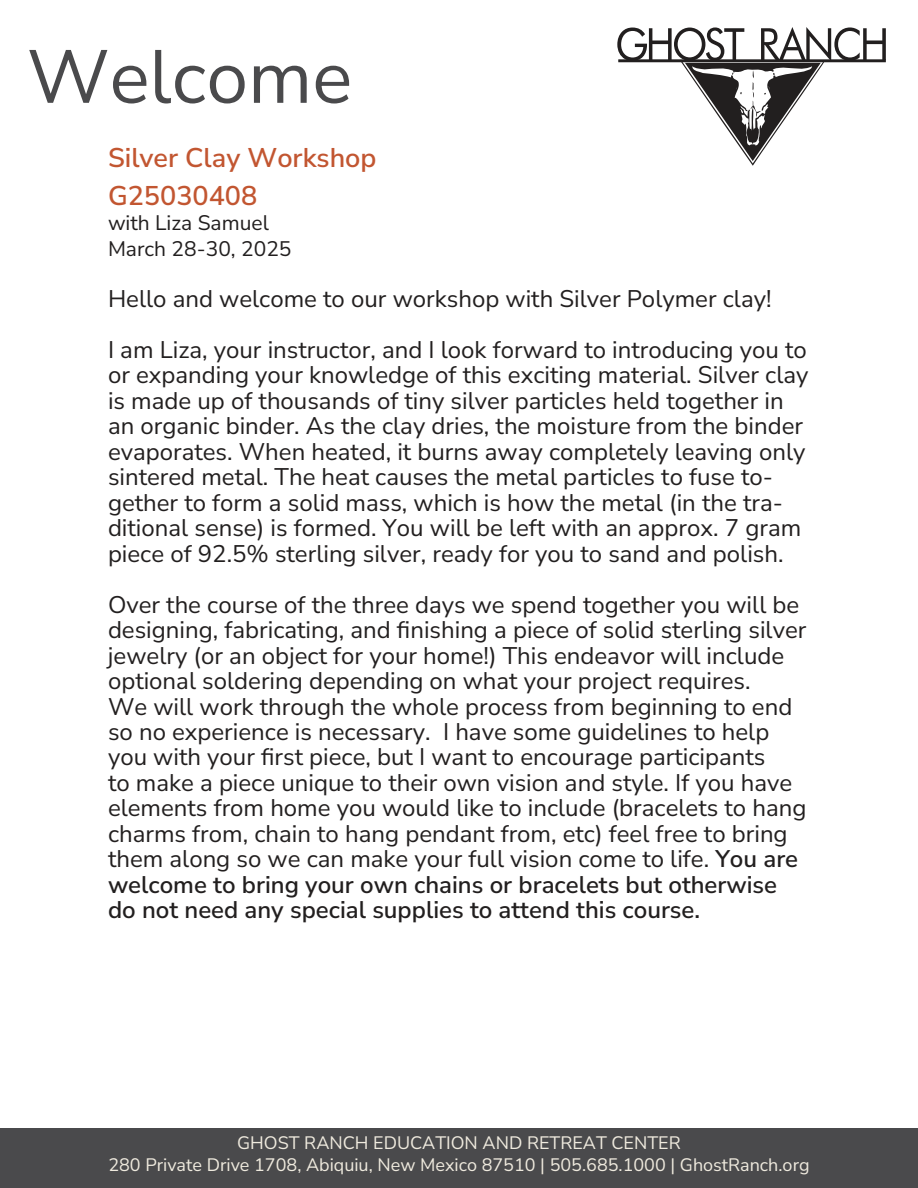
<style>
.page{position:relative;width:918px;height:1188px;background:#fff}
.page>*{position:absolute;margin:0;border:0;box-sizing:border-box;transform-origin:0 0}
.t1{font:200 75px "Nunito Sans 12 pt";color:#4a4a4c}
.t2{font:200 27px/37.5px "Nunito Sans 12 pt";color:#c25631}
.t3{font:200 24px/25.5px "Nunito Sans 12 pt";color:#221f1f}
.t4{font:200 21px/25.5px "Nunito Sans 12 pt";color:#221f1f}
.t5{font:200 18px/21.6px "Nunito Sans 12 pt";color:#efeade;text-align:center}
</style>
<div class="page">
<div style="left:0;top:1128px;width:918px;height:60px;background:#4a4a4c"></div>
<svg style="left:617px;top:27px;width:269px;height:139px"></svg>
<hr style="left:618px;top:61px;width:268px;height:1px;background:#221f1f">
<h1 class="t1" style="left:27px;top:48px;width:327px">Welcome</h1>
<p class="t2" style="left:108px;top:141px;width:270px">Silver Clay Workshop<br>G25030408</p>
<p class="t4" style="left:108px;top:212px;width:185px">with Liza Samuel<br>March 28-30, 2025</p>
<p class="t3" style="left:108px;top:275px;width:700px;line-height:51px">Hello and welcome to our workshop with Silver Polymer clay!<br>I am Liza, your instructor, and I look forward to introducing you to</p>
<p class="t3" style="left:108px;top:364px;width:702px">or expanding your knowledge of this exciting material. Silver clay is made up of thousands of tiny silver particles held together in an organic binder. As the clay dries, the moisture from the binder evaporates. When heated, it burns away completely leaving only sintered metal. The heat causes the metal particles to fuse to&shy;gether to form a solid mass, which is how the metal (in the tra&shy;ditional sense) is formed. You will be left with an approx. 7 gram piece of 92.5% sterling silver, ready for you to sand and polish.</p>
<p class="t3" style="left:108px;top:593px;width:700px">Over the course of the three days we spend together you will be designing, fabricating, and finishing a piece of solid sterling silver jewelry (or an object for your home!) This endeavor will include optional soldering depending on what your project requires.<br>We will work through the whole process from beginning to end so no experience is necessary. I have some guidelines to help you with your first piece, but I want to encourage participants<br>to make a piece unique to their own vision and style. If you have elements from home you would like to include (bracelets to hang charms from, chain to hang pendant from, etc) feel free to bring them along so we can make your full vision come to life. You are welcome to bring your own chains or bracelets but otherwise do not need any special supplies to attend this course.</p>
<p class="t5" style="left:108px;top:1134px;width:703px">GHOST RANCH EDUCATION AND RETREAT CENTER<br>280 Private Drive 1708, Abiquiu, New Mexico 87510 | 505.685.1000 | GhostRanch.org</p>
</div>
